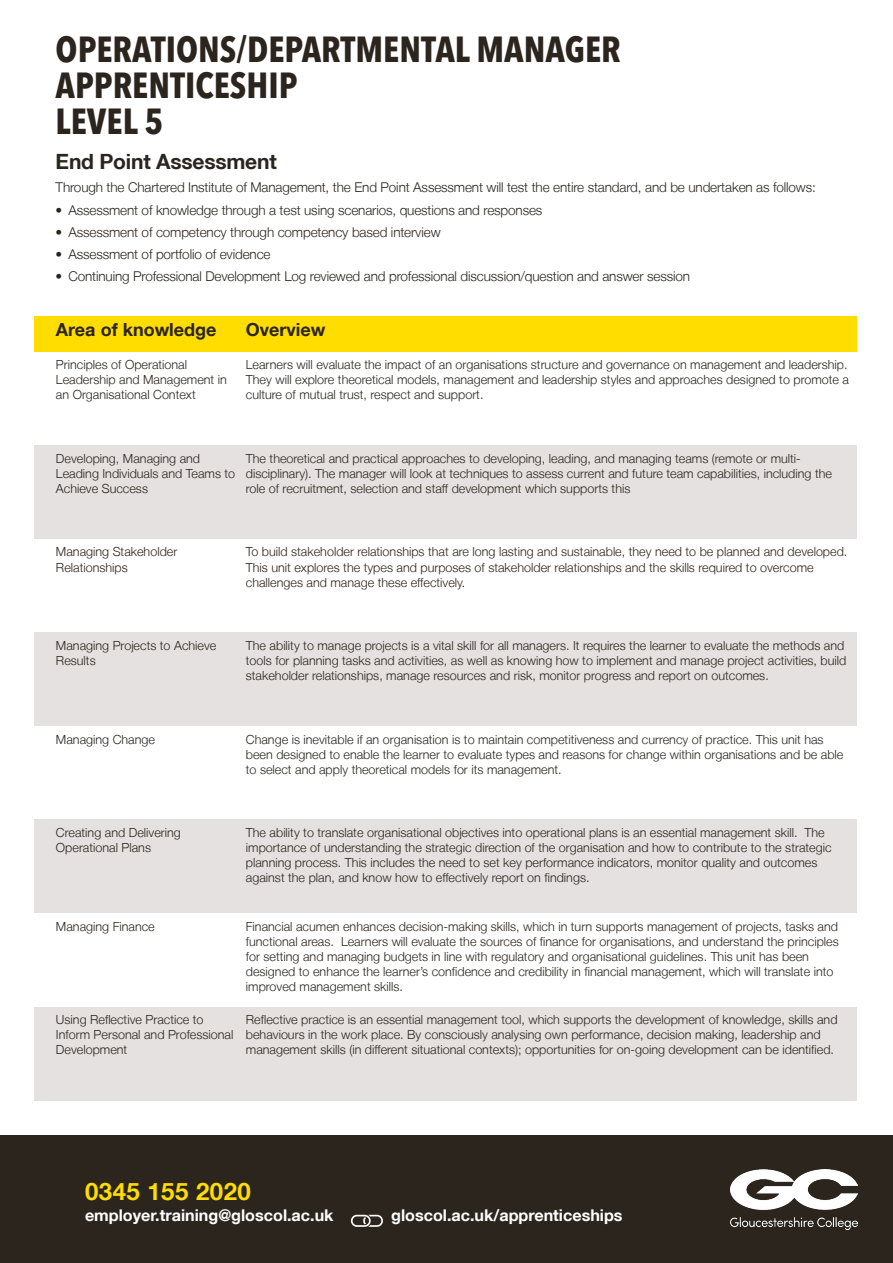
<style>
.page{position:relative;width:893px;height:1263px;background:#fff}
.page>*{position:absolute;margin:0;border:0;box-sizing:border-box;transform-origin:0 0}
.t1{font:700 condensed 36px/36px "Avenir Next LT Pro";color:#2c251e}
.t2{font:700 24px "Helvetica Neue LT";letter-spacing:.02em;color:#fd0}
.t3{font:700 21px "Helvetica Neue LT";letter-spacing:-.01em;color:#2c251e}
.t4{font:700 18px "Helvetica Neue LT";color:#2c251e}
.t5{font:700 16.2px "Helvetica Neue LT";color:#fff}
.t6{font:300 13.5px "Helvetica Neue LT";letter-spacing:-.01em;color:#2c251e}
.t7{font:300 12.6px/15px "Helvetica Neue LT";color:#2c251e}
</style>
<div class="page">
<div style="left:239px;top:445px;width:617px;height:94px;background:#e4e1e0"></div>
<div style="left:239px;top:632px;width:617px;height:94px;background:#e4e1e0"></div>
<div style="left:239px;top:820px;width:617px;height:93px;background:#e4e1e0"></div>
<div style="left:239px;top:1007px;width:617px;height:93px;background:#e4e1e0"></div>
<div style="left:35px;top:1007px;width:204px;height:93px;background:#e4e1e0"></div>
<div style="left:35px;top:820px;width:204px;height:93px;background:#e4e1e0"></div>
<div style="left:35px;top:632px;width:204px;height:94px;background:#e4e1e0"></div>
<div style="left:35px;top:445px;width:204px;height:94px;background:#e4e1e0"></div>
<div style="left:239px;top:317px;width:617px;height:35px;background:#fd0"></div>
<div style="left:35px;top:317px;width:204px;height:35px;background:#fd0"></div>
<div style="left:0;top:1135px;width:893px;height:128px;background:#2c251e"></div>
<svg style="left:351px;top:1215px;width:32px;height:12px"></svg>
<img style="left:730px;top:1170px;width:127px;height:60px">
<h1 class="t1" style="left:56px;top:31px;width:566px">OPERATIONS/DEPARTMENTAL MANAGER<br>APPRENTICESHIP<br>LEVEL 5</h1>
<h3 class="t3" style="left:56px;top:148px;width:223px">End Point Assessment</h3>
<p class="t6" style="left:56px;top:179px;width:762px">Through the Chartered Institute of Management, the End Point Assessment will test the entire standard, and be undertaken as follows:</p>
<p class="t6" style="left:56px;top:201px;width:488px">• Assessment of knowledge through a test using scenarios, questions and responses</p>
<p class="t6" style="left:56px;top:224px;width:387px">• Assessment of competency through competency based interview</p>
<p class="t6" style="left:56px;top:246px;width:216px">• Assessment of portfolio of evidence</p>
<p class="t6" style="left:56px;top:268px;width:636px">• Continuing Professional Development Log reviewed and professional discussion/question and answer session</p>
<p class="t4" style="left:56px;top:318px;width:162px">Area of knowledge</p>
<p class="t4" style="left:246px;top:318px;width:81px">Overview</p>
<p class="t7" style="left:56px;top:357px;width:172px">Principles of Operational<br>Leadership and Management in an Organisational Context</p>
<p class="t7" style="left:246px;top:357px;width:605px;text-align:justify">Learners will evaluate the impact of an organisations structure and governance on management and leadership.<br>They will explore theoretical models, management and leadership styles and approaches designed to promote a culture of mutual trust, respect and support.</p>
<p class="t7" style="left:56px;top:451px;width:181px">Developing, Managing and<br>Leading Individuals and Teams to<br>Achieve Success</p>
<p class="t7" style="left:246px;top:451px;width:588px">The theoretical and practical approaches to developing, leading, and managing teams (remote or multi&shy;disciplinary). The manager will look at techniques to assess current and future team capabilities, including the role of recruitment, selection and staff development which supports this</p>
<p class="t7" style="left:56px;top:544px;width:123px">Managing Stakeholder<br>Relationships</p>
<p class="t7" style="left:246px;top:544px;width:603px">To build stakeholder relationships that are long lasting and sustainable, they need to be planned and developed.<br>This unit explores the types and purposes of stakeholder relationships and the skills required to overcome challenges and manage these effectively.</p>
<p class="t7" style="left:56px;top:638px;width:162px">Managing Projects to Achieve<br>Results</p>
<p class="t7" style="left:246px;top:638px;width:602px">The ability to manage projects is a vital skill for all managers. It requires the learner to evaluate the methods and tools for planning tasks and activities, as well as knowing how to implement and manage project activities, build stakeholder relationships, manage resources and risk, monitor progress and report on outcomes.</p>
<p class="t7" style="left:56px;top:731px;width:101px">Managing Change</p>
<p class="t7" style="left:246px;top:731px;width:599px">Change is inevitable if an organisation is to maintain competitiveness and currency of practice. This unit has been designed to enable the learner to evaluate types and reasons for change within organisations and be able to select and apply theoretical models for its management.</p>
<p class="t7" style="left:56px;top:825px;width:126px">Creating and Delivering<br>Operational Plans</p>
<p class="t7" style="left:246px;top:825px;width:587px">The ability to translate organisational objectives into operational plans is an essential management skill. The importance of understanding the strategic direction of the organisation and how to contribute to the strategic planning process. This includes the need to set key performance indicators, monitor quality and outcomes against the plan, and know how to effectively report on findings.</p>
<p class="t7" style="left:56px;top:918px;width:100px">Managing Finance</p>
<p class="t7" style="left:246px;top:918px;width:594px">Financial acumen enhances decision-making skills, which in turn supports management of projects, tasks and functional areas. Learners will evaluate the sources of finance for organisations, and understand the principles for setting and managing budgets in line with regulatory and organisational guidelines. This unit has been designed to enhance the learner’s confidence and credibility in financial management, which will translate into improved management skills.</p>
<p class="t7" style="left:56px;top:1012px;width:179px">Using Reflective Practice to<br>Inform Personal and Professional<br>Development</p>
<p class="t7" style="left:246px;top:1012px;width:593px">Reflective practice is an essential management tool, which supports the development of knowledge, skills and behaviours in the work place. By consciously analysing own performance, decision making, leadership and management skills (in different situational contexts); opportunities for on-going development can be identified.</p>
<p class="t2" style="left:85px;top:1176px;width:167px">0345 155 2020</p>
<p class="t5" style="left:85px;top:1205px;width:250px">employer.training@gloscol.ac.uk</p>
<p class="t5" style="left:391px;top:1205px;width:233px">gloscol.ac.uk/apprenticeships</p>
</div>
